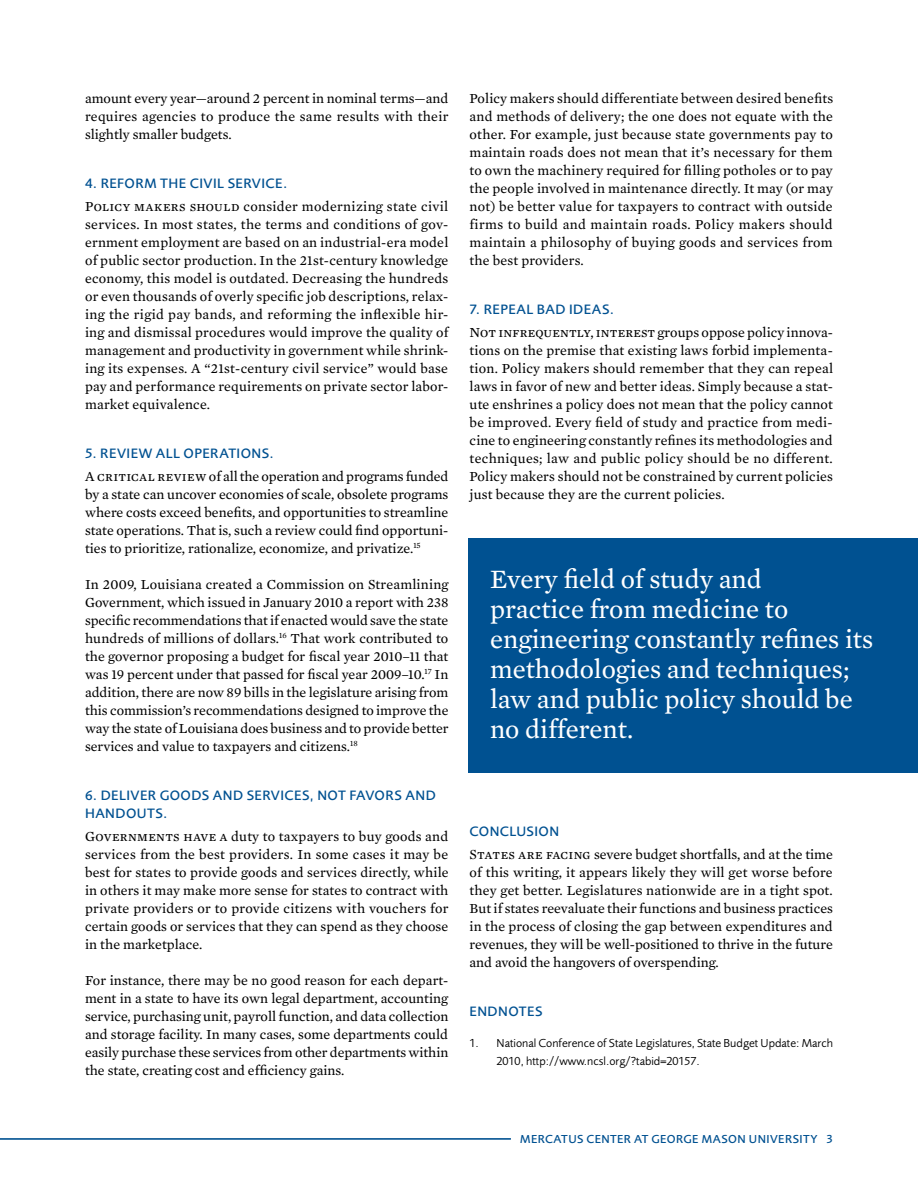
<style>
.page{position:relative;width:918px;height:1188px;background:#fff}
.page>*{position:absolute;margin:0;border:0;box-sizing:border-box;transform-origin:0 0}
.t1{font:27px/30px "Mercury Text G2";color:#fff}
.t2{font:14.1px/18px "Mercury Text G2";color:#000;text-align:justify}
.t3{font:500 14.1px "Foundry Sans";letter-spacing:.03em;color:#005191}
.t4{font:12px/18px "Foundry Sans";color:#000}
.t5{font:500 12px "Foundry Sans";letter-spacing:.035em;color:#005191}
.s1{font-family:"Mercury Text G2 Roman SC"}
</style>
<div class="page">
<div style="left:469px;top:538px;width:449px;height:235px;background:#005191"></div>
<hr style="left:0;top:1138px;width:511px;height:1px;background:#005191">
<hr style="left:0;top:1139px;width:511px;height:1px;background:#005191">
<p class="t2" style="left:85px;top:89px;width:365px">amount every year—around 2 percent in nominal terms—and requires agencies to produce the same results with their slightly smaller budgets.</p>
<p class="t3" style="left:85px;top:176px;width:35px">4. REFORM</p>
<p class="t3" style="left:160px;top:176px;width:38px">THE CIVIL</p>
<p class="t3" style="left:228px;top:176px;width:9px">SERVICE</p>
<p class="t3" style="left:283px;top:176px;width:6px">.</p>
<p class="t2" style="left:85px;top:197px;width:365px"><span class="s1">Policy makers should</span> consider modernizing state civil services. In most states, the terms and conditions of gov&shy;ernment employment are based on an industrial-era model of public sector production. In the 21st-century knowledge economy, this model is outdated. Decreasing the hundreds or even thousands of overly specific job descriptions, relax&shy;ing the rigid pay bands, and reforming the inflexible hir&shy;ing and dismissal procedures would improve the quality of management and productivity in government while shrink&shy;ing its expenses. A “21st-century civil service” would base pay and performance requirements on private sector labor&shy;market equivalence.</p>
<p class="t3" style="left:85px;top:446px;width:32px">5. REVIE</p>
<p class="t3" style="left:139px;top:446px;width:27px">W ALL</p>
<p class="t3" style="left:184px;top:446px;width:10px">OPERATIONS</p>
<p class="t3" style="left:269px;top:446px;width:6px">.</p>
<p class="t2" style="left:85px;top:467px;width:365px"><span class="s1">A critical review</span> of all the operation and programs funded by a state can uncover economies of scale, obsolete programs where costs exceed benefits, and opportunities to streamline state operations. That is, such a review could find opportuni&shy;ties to prioritize, rationalize, economize, and privatize.<sup>15</sup></p>
<p class="t2" style="left:85px;top:575px;width:365px">In 2009, Louisiana created a Commission on Streamlining Government, which issued in January 2010 a report with 238 specific recommendations that if enacted would save the state hundreds of millions of dollars.<sup>16</sup> That work contributed to the governor proposing a budget for fiscal year 2010–11 that was 19 percent under that passed for fiscal year 2009–10.<sup>17</sup> In addition, there are now 89 bills in the legislature arising from this commission’s recommendations designed to improve the way the state of Louisiana does business and to provide better services and value to taxpayers and citizens.<sup>18</sup></p>
<p class="t3" style="left:85px;top:788px;width:35px">6. DELIVER</p>
<p class="t3" style="left:160px;top:788px;width:11px">GOODS</p>
<p class="t3" style="left:213px;top:788px;width:11px">AND</p>
<p class="t3" style="left:247px;top:788px;width:9px">SERVICES</p>
<p class="t3" style="left:310px;top:788px;width:18px">, NOT</p>
<p class="t3" style="left:349px;top:788px;width:10px">FAVORS</p>
<p class="t3" style="left:406px;top:788px;width:11px">AND</p>
<p class="t3" style="left:85px;top:806px;width:21px">HANDOUTS</p>
<p class="t3" style="left:163px;top:806px;width:6px">.</p>
<p class="t2" style="left:85px;top:827px;width:365px"><span class="s1">Governments have a</span> duty to taxpayers to buy goods and services from the best providers. In some cases it may be best for states to provide goods and services directly, while in others it may make more sense for states to contract with private providers or to provide citizens with vouchers for certain goods or services that they can spend as they choose in the marketplace.</p>
<p class="t2" style="left:85px;top:971px;width:365px">For instance, there may be no good reason for each depart&shy;ment in a state to have its own legal department, accounting service, purchasing unit, payroll function, and data collection and storage facility. In many cases, some departments could easily purchase these services from other departments within the state, creating cost and efficiency gains.</p>
<p class="t2" style="left:470px;top:89px;width:365px">Policy makers should differentiate between desired benefits and methods of delivery; the one does not equate with the other. For example, just because state governments pay to maintain roads does not mean that it’s necessary for them to own the machinery required for filling potholes or to pay the people involved in maintenance directly. It may (or may not) be better value for taxpayers to contract with outside firms to build and maintain roads. Policy makers should maintain a philosophy of buying goods and services from the best providers.</p>
<p class="t3" style="left:470px;top:302px;width:32px">7. REPEAL</p>
<p class="t3" style="left:537px;top:302px;width:10px">BAD</p>
<p class="t3" style="left:569px;top:302px;width:9px">IDEAS</p>
<p class="t3" style="left:610px;top:302px;width:6px">.</p>
<p class="t2" style="left:470px;top:324px;width:365px"><span class="s1">Not infrequently, interest</span> groups oppose policy innova&shy;tions on the premise that existing laws forbid implementa&shy;tion. Policy makers should remember that they can repeal laws in favor of new and better ideas. Simply because a stat&shy;ute enshrines a policy does not mean that the policy cannot be improved. Every field of study and practice from medi&shy;cine to engineering constantly refines its methodologies and techniques; law and public policy should be no different.<br>Policy makers should not be constrained by current policies just because they are the current policies.</p>
<h1 class="t1" style="left:490px;top:564px;width:385px">Every field of study and<br>practice from medicine to engineering constantly refines its methodologies and techniques; law and public policy should be no different.</h1>
<p class="t3" style="left:470px;top:824px;width:91px">CONCLUSION</p>
<p class="t2" style="left:470px;top:846px;width:365px"><span class="s1">States are facing</span> severe budget shortfalls, and at the time of this writing, it appears likely they will get worse before they get better. Legislatures nationwide are in a tight spot.<br>But if states reevaluate their functions and business practices in the process of closing the gap between expenditures and revenues, they will be well-positioned to thrive in the future and avoid the hangovers of overspending.</p>
<p class="t3" style="left:470px;top:1005px;width:74px">ENDNOTES</p>
<p class="t4" style="left:497px;top:1034px;width:338px;text-indent:-27px">1. National Conference of State Legislatures, State Budget Update: March<br>2010, http://www.ncsl.org/?tabid=20157.</p>
<p class="t5" style="left:520px;top:1133px;width:314px">MERCATUS CENTER AT GEORGE MASON UNIVERSITY 3</p>
</div>
